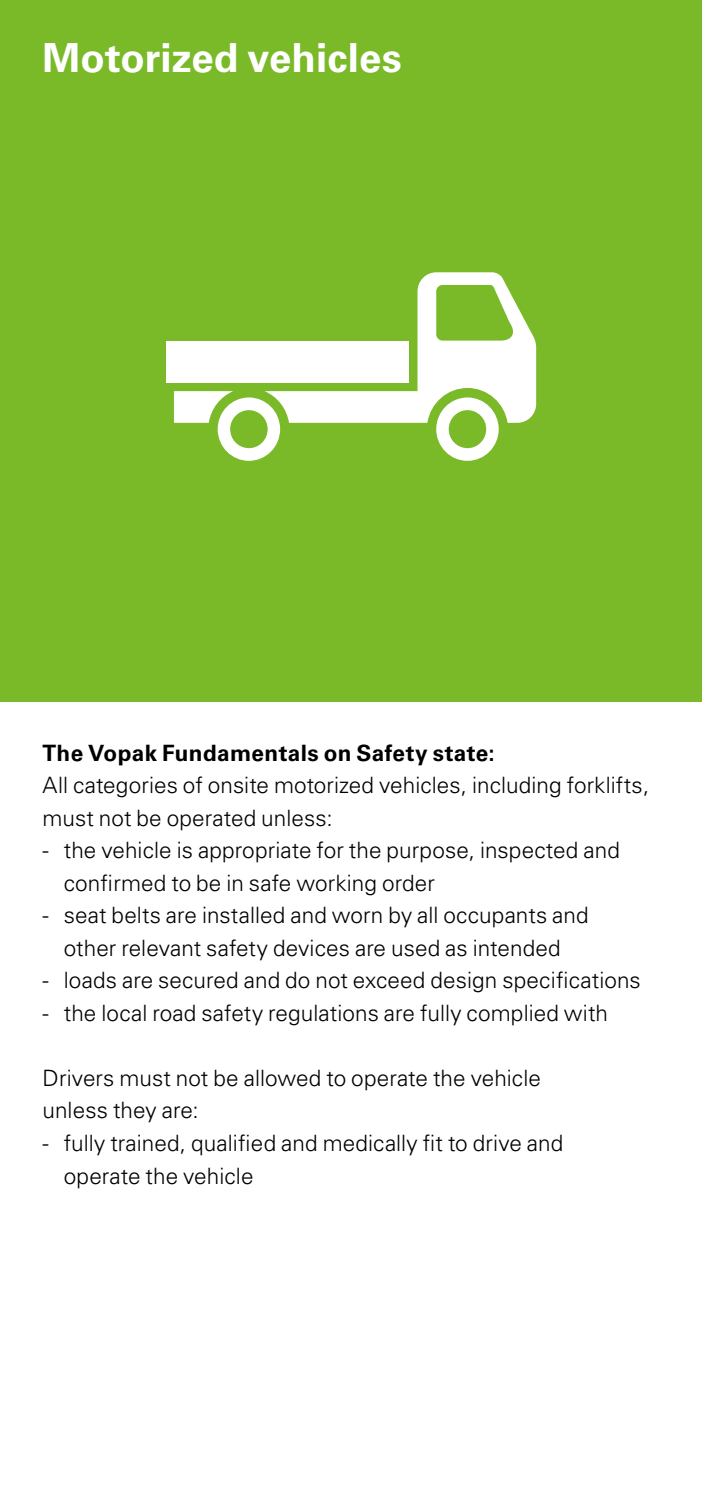
<style>
.page{position:relative;width:702px;height:1489px;background:#fff}
.page>*{position:absolute;margin:0;border:0;box-sizing:border-box;transform-origin:0 0}
.t1{font:700 40px "Univers LT Std";letter-spacing:.005em;color:#fff}
.t2{font:300 22.5px/32.5px "Univers LT Std";letter-spacing:.005em;color:#000}
.t3{font:700 22.5px "Univers LT Std";letter-spacing:.015em;color:#000}
</style>
<div class="page">
<div style="left:0;top:0;width:702px;height:702px;background:#7aba29"></div>
<div style="left:166px;top:341px;width:242px;height:41px;background:#fff"></div>
<svg style="left:174px;top:272px;width:362px;height:189px"></svg>
<p class="t1" style="left:43px;top:34px;width:361px">Motorized vehicles</p>
<p class="t3" style="left:43px;top:739px;width:453px">The Vopak Fundamentals on Safety state:</p>
<p class="t2" style="left:43px;top:769px;width:608px">All categories of onsite motorized vehicles, including forklifts,</p>
<p class="t2" style="left:43px;top:801px;width:292px">must not be operated unless:</p>
<p class="t2" style="left:64px;top:834px;width:557px;text-indent:-21px">- the vehicle is appropriate for the purpose, inspected and confirmed to be in safe working order</p>
<p class="t2" style="left:43px;top:899px;width:547px;text-align:center">- seat belts are installed and worn by all occupants and other relevant safety devices are used as intended</p>
<p class="t2" style="left:43px;top:964px;width:599px">- loads are secured and do not exceed design specifications</p>
<p class="t2" style="left:43px;top:996px;width:567px">- the local road safety regulations are fully complied with</p>
<p class="t2" style="left:43px;top:1061px;width:500px">Drivers must not be allowed to operate the vehicle</p>
<p class="t2" style="left:43px;top:1094px;width:158px">unless they are:</p>
<p class="t2" style="left:64px;top:1126px;width:501px;text-indent:-21px">- fully trained, qualified and medically fit to drive and operate the vehicle</p>
</div>
